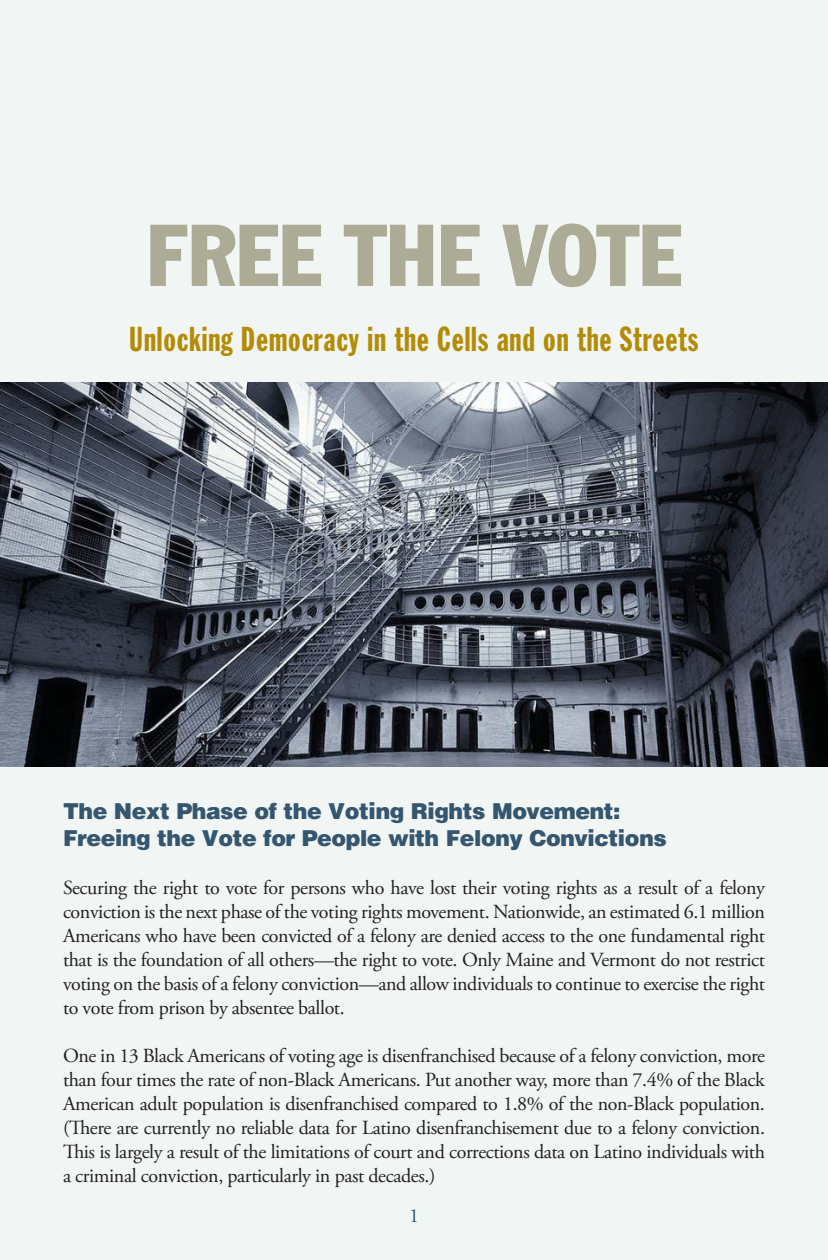
<style>
.page{position:relative;width:828px;height:1260px;background:#f1f5f4}
.page>*{position:absolute;margin:0;border:0;box-sizing:border-box;transform-origin:0 0}
.t1{font:condensed 86px "Franklin Gothic Std";color:#acab95}
.t2{font:34px "Franklin Gothic Std Extra Cond";letter-spacing:.025em;color:#b38b04}
.t3{font:900 22px "Helvetica";letter-spacing:-.02em;color:#34566e}
.t4{font:20px/24px "Adobe Garamond Pro";letter-spacing:-.02em;color:#231f20;text-align:justify}
.t5{font:20px "Adobe Garamond Pro";color:#34566e}
</style>
<div class="page">
<img style="left:0;top:383px;width:828px;height:384px">
<p class="t1" style="left:146px;top:203px;width:537px">FREE THE VOTE</p>
<p class="t2" style="left:129px;top:321px;width:571px">Unlocking Democracy in the Cells and on the Streets</p>
<p class="t3" style="left:63px;top:797px;width:559px">The Next Phase of the Voting Rights Movement:</p>
<p class="t3" style="left:63px;top:824px;width:605px">Freeing the Vote for People with Felony Convictions</p>
<p class="t4" style="left:63px;top:876px;width:704px">Securing the right to vote for persons who have lost their voting rights as a result of a felony conviction is the next phase of the voting rights movement. Nationwide, an estimated 6.1 million Americans who have been convicted of a felony are denied access to the one fundamental right that is the foundation of all others—the right to vote. Only Maine and Vermont do not restrict voting on the basis of a felony conviction—and allow individuals to continue to exercise the right to vote from prison by absentee ballot.</p>
<p class="t4" style="left:63px;top:1044px;width:704px">One in 13 Black Americans of voting age is disenfranchised because of a felony conviction, more than four times the rate of non-Black Americans. Put another way, more than 7.4% of the Black American adult population is disenfranchised compared to 1.8% of the non-Black population. (There are currently no reliable data for Latino disenfranchisement due to a felony conviction.<br>This is largely a result of the limitations of court and corrections data on Latino individuals with a criminal conviction, particularly in past decades.)</p>
<p class="t5" style="left:409px;top:1203px;width:11px">1</p>
</div>
